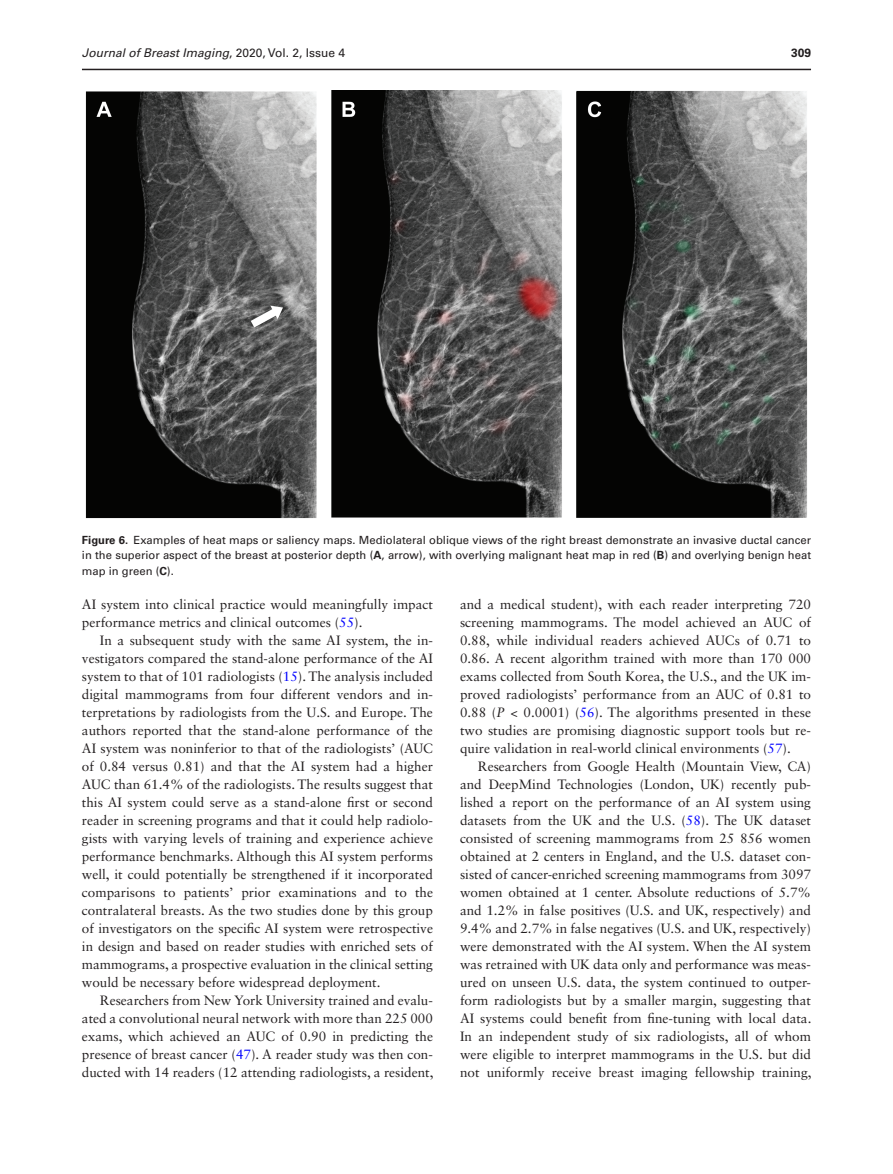
<style>
.page{position:relative;width:893px;height:1174px;background:#fff}
.page>*{position:absolute;margin:0;border:0;box-sizing:border-box;transform-origin:0 0}
.t1{font:13.5px/18px "Sabon LT Std";color:#231f20;text-align:justify}
.t2{font:italic 12px "Univers LT Std";color:#231f20}
.t3{font:700 12px "Univers LT Std";color:#231f20}
.t4{font:11.25px/15.8px "Univers LT Std";color:#231f20;text-align:justify}
.s1{font-style:normal}
.s2{font-weight:700}
.s3{color:#00f}
.s4{font-style:italic}
</style>
<div class="page">
<hr style="left:82px;top:69px;width:729px;height:1px;background:#231f20">
<img style="left:85px;top:90px;width:722px;height:428px">
<p class="t2" style="left:82px;top:45px;width:265px">Journal of Breast Imaging<span class="s1">, 2020, Vol. 2, Issue 4</span></p>
<p class="t3" style="left:791px;top:45px;width:22px">309</p>
<p class="t4" style="left:82px;top:532px;width:731px"><span class="s2">Figure 6.</span> Examples of heat maps or saliency maps. Mediolateral oblique views of the right breast demonstrate an invasive ductal cancer in the superior aspect of the breast at posterior depth (<span class="s2">A</span>, arrow), with overlying malignant heat map in red (<span class="s2">B</span>) and overlying benign heat map in green (<span class="s2">C</span>).</p>
<p class="t1" style="left:82px;top:595px;width:353px">AI system into clinical practice would meaningfully impact performance metrics and clinical outcomes (<span class="s3">55</span>).</p>
<p class="t1" style="left:82px;top:631px;width:353px;text-indent:18px">In a subsequent study with the same AI system, the in&shy;vestigators compared the stand-alone performance of the AI system to that of 101 radiologists (<span class="s3">15</span>). The analysis included digital mammograms from four different vendors and in&shy;terpretations by radiologists from the U.S. and Europe. The authors reported that the stand-alone performance of the AI system was noninferior to that of the radiologists’ (AUC of 0.84 versus 0.81) and that the AI system had a higher AUC than 61.4% of the radiologists. The results suggest that this AI system could serve as a stand-alone first or second reader in screening programs and that it could help radiolo&shy;gists with varying levels of training and experience achieve performance benchmarks. Although this AI system performs well, it could potentially be strengthened if it incorporated comparisons to patients’ prior examinations and to the contralateral breasts. As the two studies done by this group of investigators on the specific AI system were retrospective in design and based on reader studies with enriched sets of mammograms, a prospective evaluation in the clinical setting would be necessary before widespread deployment.</p>
<p class="t1" style="left:82px;top:991px;width:353px;text-indent:18px">Researchers from New York University trained and evalu&shy;ated a convolutional neural network with more than 225 000 exams, which achieved an AUC of 0.90 in predicting the presence of breast cancer (<span class="s3">47</span>). A reader study was then con&shy;ducted with 14 readers (12 attending radiologists, a resident,</p>
<p class="t1" style="left:460px;top:595px;width:353px">and a medical student), with each reader interpreting 720 screening mammograms. The model achieved an AUC of 0.88, while individual readers achieved AUCs of 0.71 to 0.86. A recent algorithm trained with more than 170 000 exams collected from South Korea, the U.S., and the UK im&shy;proved radiologists’ performance from an AUC of 0.81 to 0.88 (<span class="s4">P</span> &lt; 0.0001) (<span class="s3">56</span>). The algorithms presented in these two studies are promising diagnostic support tools but re&shy;quire validation in real-world clinical environments (<span class="s3">57</span>).</p>
<p class="t1" style="left:460px;top:757px;width:353px;text-indent:18px">Researchers from Google Health (Mountain View, CA) and DeepMind Technologies (London, UK) recently pub&shy;lished a report on the performance of an AI system using datasets from the UK and the U.S. (<span class="s3">58</span>). The UK dataset consisted of screening mammograms from 25 856 women obtained at 2 centers in England, and the U.S. dataset con&shy;sisted of cancer-enriched screening mammograms from 3097 women obtained at 1 center. Absolute reductions of 5.7% and 1.2% in false positives (U.S. and UK, respectively) and 9.4% and 2.7% in false negatives (U.S. and UK, respectively) were demonstrated with the AI system. When the AI system was retrained with UK data only and performance was meas&shy;ured on unseen U.S. data, the system continued to outper&shy;form radiologists but by a smaller margin, suggesting that AI systems could benefit from fine-tuning with local data.<br>In an independent study of six radiologists, all of whom were eligible to interpret mammograms in the U.S. but did not uniformly receive breast imaging fellowship training,</p>
</div>
